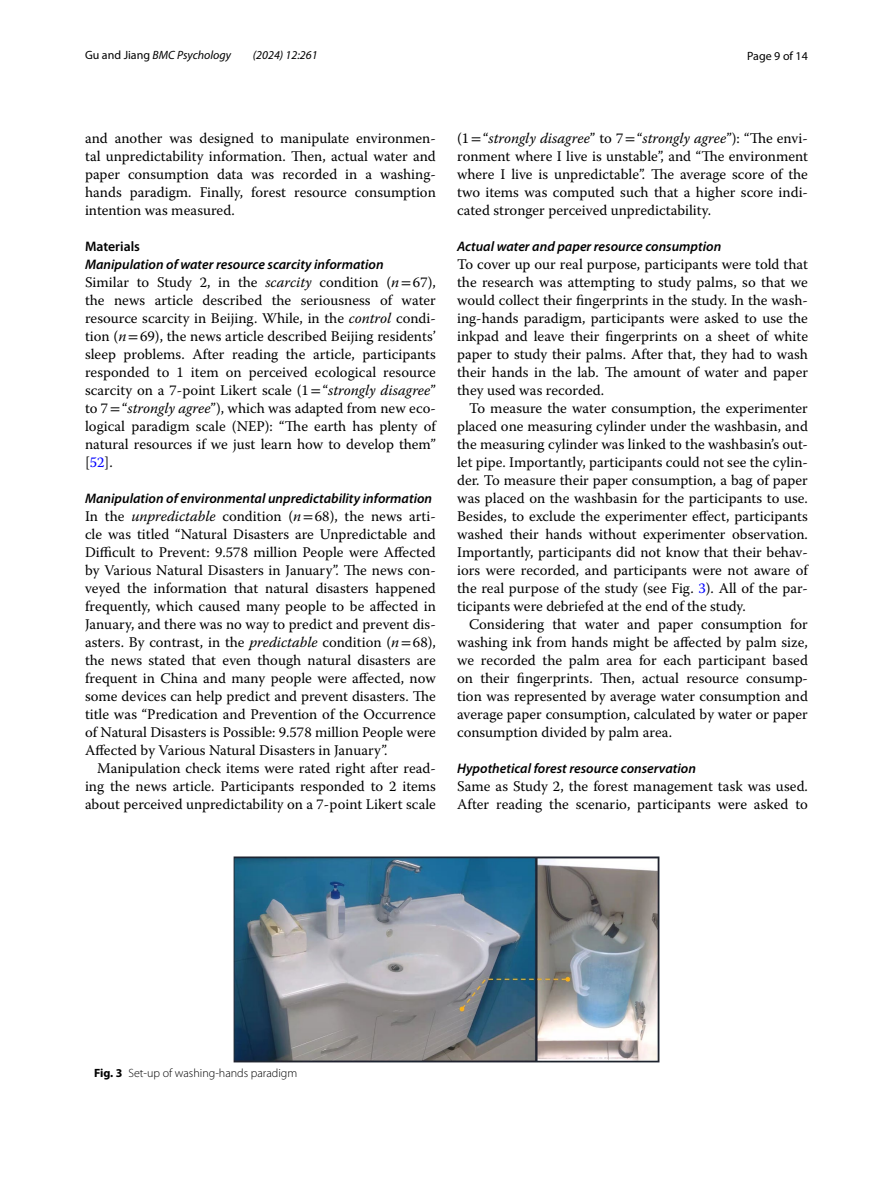
<style>
.page{position:relative;width:893px;height:1187px;background:#fff}
.page>*{position:absolute;margin:0;border:0;box-sizing:border-box;transform-origin:0 0}
.t1{font:14.7px/18px "Warnock Pro";color:#000;text-align:justify}
.t2{font:italic 600 13.8px "Myriad Pro";color:#000}
.t3{font:600 13.8px "Myriad Pro";color:#000}
.t4{font:italic 12px "Myriad Pro";color:#000}
.t5{font:300 12px "Myriad Pro";color:#000}
.t6{font:12px "Myriad Pro";color:#000}
.s1{font-style:normal}
.s2{font-style:italic}
.s3{font-family:"STIX"}
.s4{color:#00f}
.s5{font-weight:700}
</style>
<div class="page">
<img style="left:234px;top:856px;width:425px;height:205px">
<p class="t4" style="left:85px;top:48px;width:148px"><span class="s1">Gu and Jiang</span> BMC Psychology</p>
<p class="t4" style="left:253px;top:48px;width:66px">(2024) 12:261</p>
<p class="t6" style="left:747px;top:48px;width:62px">Page 9 of 14</p>
<p class="t1" style="left:85px;top:128px;width:352px">and another was designed to manipulate environmen&shy;tal unpredictability information. Then, actual water and paper consumption data was recorded in a washing&shy;hands paradigm. Finally, forest resource consumption intention was measured.</p>
<p class="t3" style="left:85px;top:237px;width:57px">Materials</p>
<p class="t2" style="left:85px;top:255px;width:300px">Manipulation of water resource scarcity information</p>
<p class="t1" style="left:85px;top:272px;width:352px">Similar to Study 2, in the <span class="s2">scarcity</span> condition (<span class="s2">n</span><span class="s3">=</span>67), the news article described the seriousness of water resource scarcity in Beijing. While, in the <span class="s2">control</span> condi&shy;tion (<span class="s2">n</span><span class="s3">=</span>69), the news article described Beijing residents’ sleep problems. After reading the article, participants responded to 1 item on perceived ecological resource scarcity on a 7-point Likert scale (1<span class="s3">=</span>“<span class="s2">strongly disagree</span>” to 7<span class="s3">=</span>“<span class="s2">strongly agree</span>”), which was adapted from new eco&shy;logical paradigm scale (NEP): “The earth has plenty of natural resources if we just learn how to develop them” [<span class="s4">52</span>].</p>
<p class="t2" style="left:85px;top:489px;width:349px">Manipulation of environmental unpredictability information</p>
<p class="t1" style="left:85px;top:506px;width:352px">In the <span class="s2">unpredictable</span> condition (<span class="s2">n</span><span class="s3">=</span>68), the news arti&shy;cle was titled “Natural Disasters are Unpredictable and Difficult to Prevent: 9.578 million People were Affected by Various Natural Disasters in January”. The news con&shy;veyed the information that natural disasters happened frequently, which caused many people to be affected in January, and there was no way to predict and prevent dis&shy;asters. By contrast, in the <span class="s2">predictable</span> condition (<span class="s2">n</span><span class="s3">=</span>68), the news stated that even though natural disasters are frequent in China and many people were affected, now some devices can help predict and prevent disasters. The title was “Predication and Prevention of the Occurrence of Natural Disasters is Possible: 9.578 million People were Affected by Various Natural Disasters in January”.</p>
<p class="t1" style="left:85px;top:758px;width:352px;text-indent:12px">Manipulation check items were rated right after read&shy;ing the news article. Participants responded to 2 items about perceived unpredictability on a 7-point Likert scale</p>
<p class="t1" style="left:457px;top:129px;width:352px">(1<span class="s3">=</span>“<span class="s2">strongly disagree</span>” to 7<span class="s3">=</span>“<span class="s2">strongly agree</span>”): “The envi&shy;ronment where I live is unstable”, and “The environment where I live is unpredictable”. The average score of the two items was computed such that a higher score indi&shy;cated stronger perceived unpredictability.</p>
<p class="t2" style="left:457px;top:237px;width:266px">Actual water and paper resource consumption</p>
<p class="t1" style="left:457px;top:255px;width:352px">To cover up our real purpose, participants were told that the research was attempting to study palms, so that we would collect their fingerprints in the study. In the wash&shy;ing-hands paradigm, participants were asked to use the inkpad and leave their fingerprints on a sheet of white paper to study their palms. After that, they had to wash their hands in the lab. The amount of water and paper they used was recorded.</p>
<p class="t1" style="left:457px;top:398px;width:352px;text-indent:12px">To measure the water consumption, the experimenter placed one measuring cylinder under the washbasin, and the measuring cylinder was linked to the washbasin’s out&shy;let pipe. Importantly, participants could not see the cylin&shy;der. To measure their paper consumption, a bag of paper was placed on the washbasin for the participants to use.<br>Besides, to exclude the experimenter effect, participants washed their hands without experimenter observation.<br>Importantly, participants did not know that their behav&shy;iors were recorded, and participants were not aware of the real purpose of the study (see Fig. <span class="s4">3</span>). All of the par&shy;ticipants were debriefed at the end of the study.</p>
<p class="t1" style="left:457px;top:615px;width:352px;text-indent:12px">Considering that water and paper consumption for washing ink from hands might be affected by palm size, we recorded the palm area for each participant based on their fingerprints. Then, actual resource consump&shy;tion was represented by average water consumption and average paper consumption, calculated by water or paper consumption divided by palm area.</p>
<p class="t2" style="left:457px;top:759px;width:240px">Hypothetical forest resource conservation</p>
<p class="t1" style="left:457px;top:777px;width:352px">Same as Study 2, the forest management task was used.<br>After reading the scenario, participants were asked to</p>
<p class="t5" style="left:94px;top:1066px;width:205px"><span class="s5">Fig. 3</span> Set-up of washing-hands paradigm</p>
</div>
